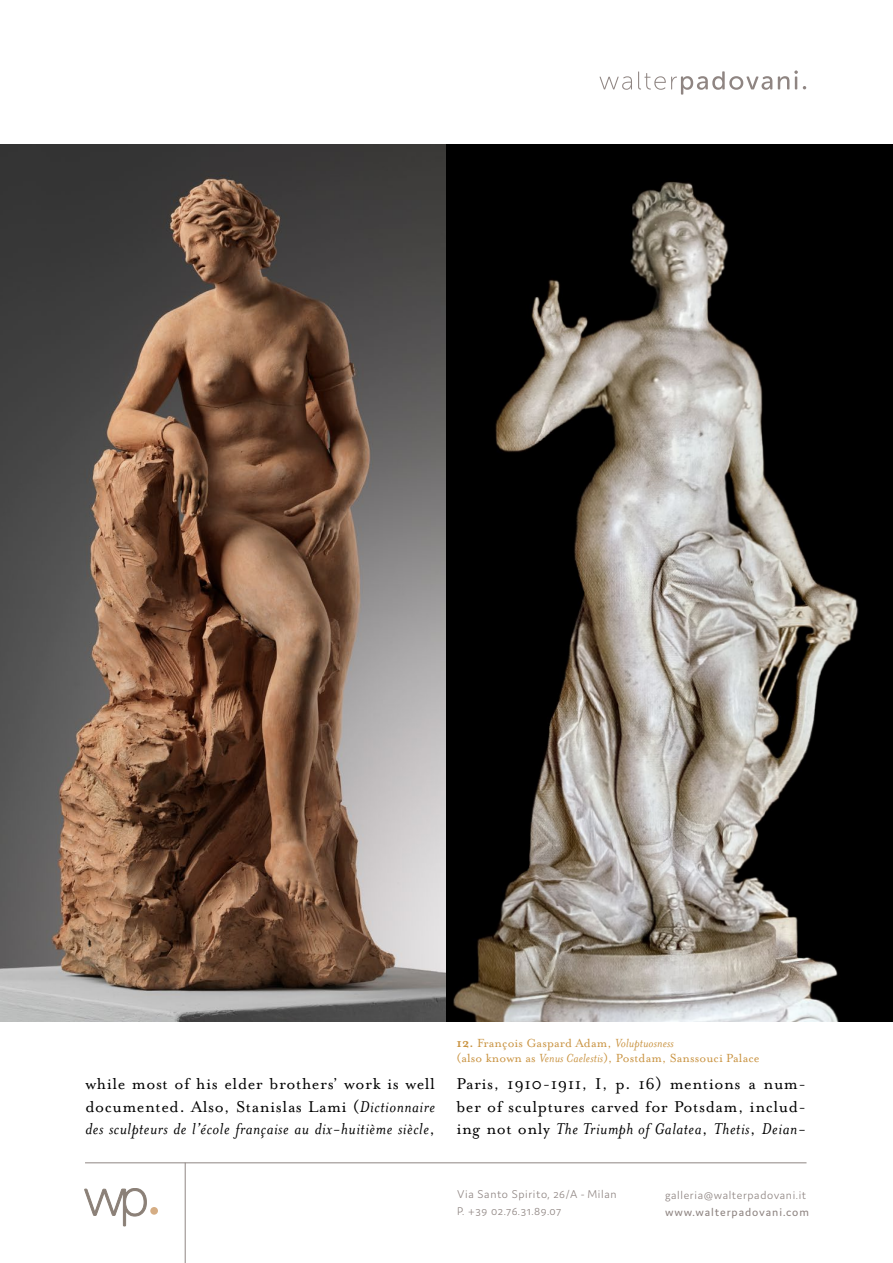
<style>
.page{position:relative;width:893px;height:1263px;background:#fff}
.page>*{position:absolute;margin:0;border:0;box-sizing:border-box;transform-origin:0 0}
.t1{font:18px/22.5px "Mrs Eaves OT";letter-spacing:.03em;color:#000;text-align:justify}
.t2{font:13.5px "Mrs Eaves OT";letter-spacing:.01em;color:#c99341}
.t3{font:300 12px/16.5px "Domus";letter-spacing:.05em;color:#8f8582}
.t4{font:12px "Domus";letter-spacing:.075em;color:#8f8582}
.s1{font-weight:700}
.s2{font-style:italic}
</style>
<div class="page">
<svg style="left:599px;top:70px;width:207px;height:25px"></svg>
<hr style="left:85px;top:1162px;width:721px;height:1px;background:#8f8582">
<svg style="left:84px;top:1188px;width:63px;height:38px"></svg>
<div style="left:150px;top:1207px;width:8px;height:8px;background:#d5ad84;border-radius:50%"></div>
<hr style="left:185px;top:1163px;width:1px;height:100px;background:#8f8582">
<img style="left:0;top:144px;width:893px;height:878px">
<p class="t2" style="left:456px;top:1035px;width:219px"><span class="s1">12.</span> François Gaspard Adam, <span class="s2">Voluptuosness</span></p>
<p class="t2" style="left:456px;top:1050px;width:305px">(also known as <span class="s2">Venus Caelestis</span>), Postdam, Sanssouci Palace</p>
<p class="t1" style="left:85px;top:1073px;width:351px">while most of his elder brothers’ work is well documented. Also, Stanislas Lami (<span class="s2">Dictionnaire des sculpteurs de l’école française au dix-huitième siècle</span>,</p>
<p class="t1" style="left:456px;top:1073px;width:351px">Paris, 1910-1911, I, p. 16) mentions a num&shy;ber of sculptures carved for Potsdam, includ&shy;ing not only <span class="s2">The Triumph of Galatea</span>, <span class="s2">Thetis</span>, <span class="s2">Deian-</span></p>
<p class="t3" style="left:457px;top:1186px;width:161px">Via Santo Spirito, 26/A - Milan<br>P. +39 02.76.31.89.07</p>
<p class="t3" style="left:665px;top:1187px;width:143px">galleria@walterpadovani.it</p>
<p class="t4" style="left:665px;top:1205px;width:145px">www.walterpadovani.com</p>
</div>
